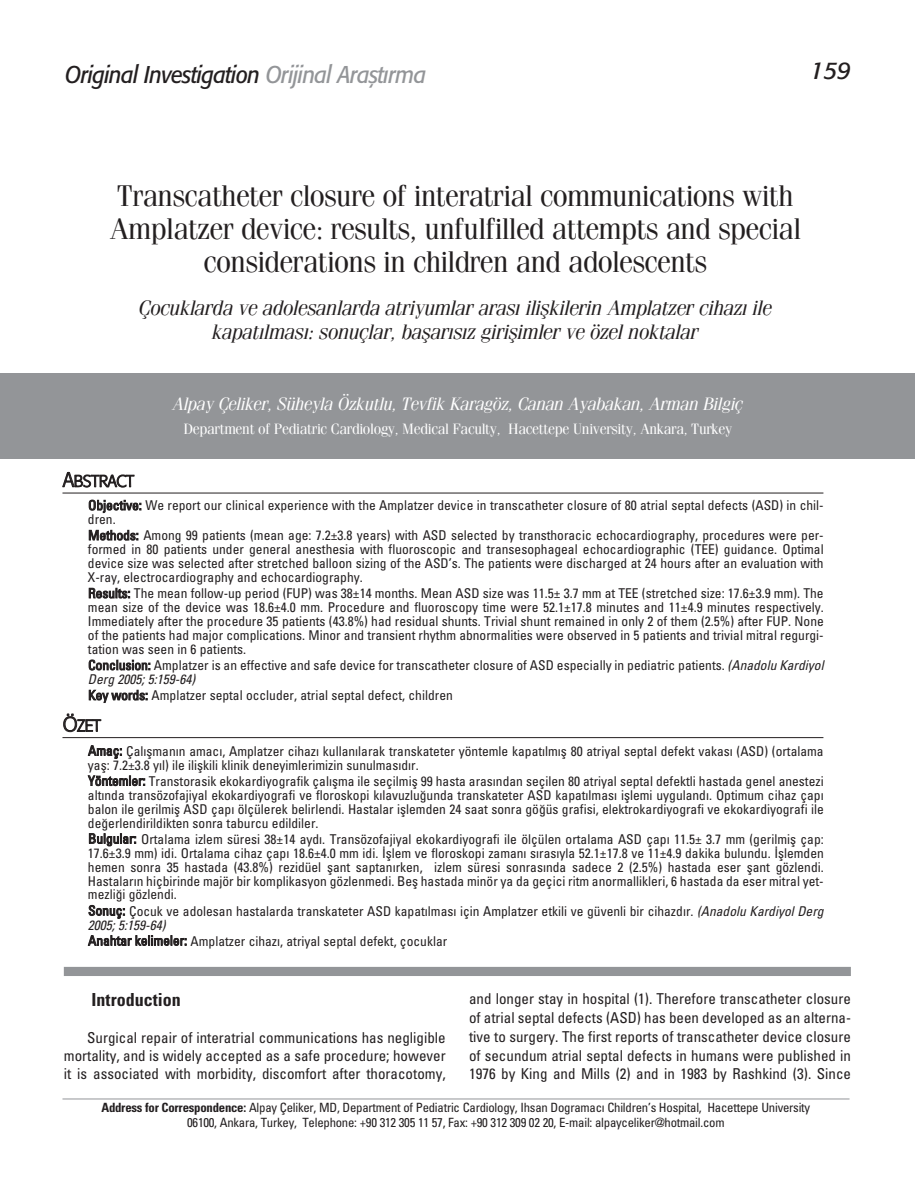
<style>
.page{position:relative;width:915px;height:1191px;background:#fff}
.page>*{position:absolute;margin:0;border:0;box-sizing:border-box;transform-origin:0 0}
.t1{font:30px/33px "Fenice";letter-spacing:-.02em;color:#231f20;text-align:center}
.t2{font:italic 24px "Formata";letter-spacing:-.03em;color:#231f20;scale:.9 1}
.t3{font:italic 24px "Formata";letter-spacing:-.03em;color:#231f20}
.t4{font:italic 21px/24px "Fenice";letter-spacing:-.02em;color:#231f20;text-align:center}
.t5{font:italic 18px "Fenice";letter-spacing:-.02em;color:#fff}
.t6{font:700 condensed 18px "Univers";color:#231f20}
.t7{font:300 16.5px "Formata";letter-spacing:-.03em;color:#231f20}
.t8{font:condensed 15px/18.8px "Univers";color:#231f20;text-align:justify}
.t9{font:15px "Fenice";letter-spacing:-.02em;color:#fff}
.t10{font:condensed 13.5px/14px "Univers";color:#231f20}
.t11{font:condensed 12.75px/15px "Univers";letter-spacing:-.02em;color:#231f20;text-align:center}
.s1{color:#939598}
.s2{font-size:20.25px}
.s3{font-style:italic}
.s4{font-weight:700}
</style>
<div class="page">
<div style="left:0;top:373px;width:914px;height:85px;background:#939598"></div>
<hr style="left:62px;top:493px;width:761px;height:1px;background:#231f20">
<hr style="left:62px;top:737px;width:761px;height:1px;background:#231f20">
<hr style="left:62px;top:1098px;width:787px;height:1px;background:#939598">
<div style="left:64px;top:967px;width:786px;height:9px;background:#939598"></div>
<h2 class="t2" style="left:65px;top:64px;width:403px">Original Investigation <span class="s1">Orijinal Araştırma</span></h2>
<h2 class="t3" style="left:810px;top:60px;width:42px">159</h2>
<h1 class="t1" style="left:109px;top:181px;width:692px">Transcatheter closure of interatrial communications with<br>Amplatzer device: results, unfulfilled attempts and special considerations in children and adolescents</h1>
<h3 class="t4" style="left:138px;top:298px;width:635px">Çocuklarda ve adolesanlarda atriyumlar aras› iliflkilerin Amplatzer cihaz› ile kapat›lmas›: sonuçlar, baflar›s›z giriflimler ve özel noktalar</h3>
<p class="t7" style="left:63px;top:474px;width:73px"><span class="s2">A</span>BSTRACT</p>
<h3 class="t5" style="left:172px;top:397px;width:572px">Alpay Çeliker, Süheyla Özkutlu, Tevfik Karagöz, Canan Ayabakan, Arman Bilgiç</h3>
<p class="t9" style="left:183px;top:423px;width:550px">Department of Pediatric Cardiology, Medical Faculty, Hacettepe University, Ankara, Turkey</p>
<p class="t10" style="left:88px;top:499px;width:737px">Objective: We report our clinical experience with the Amplatzer device in transcatheter closure of 80 atrial septal defects (ASD) in chil&shy;dren.</p>
<p class="t10" style="left:88px;top:530px;width:737px;text-align:justify">Methods: Among 99 patients (mean age: 7.2±3.8 years) with ASD selected by transthoracic echocardiography, procedures were per&shy;formed in 80 patients under general anesthesia with fluoroscopic and transesophageal echocardiographic (TEE) guidance. Optimal device size was selected after stretched balloon sizing of the ASD’s. The patients were discharged at 24 hours after an evaluation with X-ray, electrocardiography and echocardiography.</p>
<p class="t10" style="left:88px;top:587px;width:737px;text-align:justify">Results: The mean follow-up period (FUP) was 38±14 months. Mean ASD size was 11.5± 3.7 mm at TEE (stretched size: 17.6±3.9 mm). The mean size of the device was 18.6±4.0 mm. Procedure and fluoroscopy time were 52.1±17.8 minutes and 11±4.9 minutes respectively.<br>Immediately after the procedure 35 patients (43.8%) had residual shunts. Trivial shunt remained in only 2 of them (2.5%) after FUP. None of the patients had major complications. Minor and transient rhythm abnormalities were observed in 5 patients and trivial mitral regurgi&shy;tation was seen in 6 patients.</p>
<p class="t10" style="left:88px;top:659px;width:739px">Conclusion: Amplatzer is an effective and safe device for transcatheter closure of ASD especially in pediatric patients. <span class="s3">(Anadolu Kardiyol<br>Derg 2005;5:159-64)</span></p>
<p class="t10" style="left:88px;top:689px;width:366px">Key words: Amplatzer septal occluder, atrial septal defect, children</p>
<p class="t7" style="left:63px;top:718px;width:40px"><span class="s2">Ö</span>ZET</p>
<p class="t10" style="left:88px;top:745px;width:737px">Amaç: Çal›flman›n amac›, Amplatzer cihaz› kullan›larak transkateter yöntemle kapat›lm›fl 80 atriyal septal defekt vakas› (ASD) (ortalama yafl: 7.2±3.8 y›l) ile iliflkili klinik deneyimlerimizin sunulmas›d›r.</p>
<p class="t10" style="left:88px;top:775px;width:737px;text-align:justify">Yöntemler: Transtorasik ekokardiyografik çal›flma ile seçilmifl 99 hasta aras›ndan seçilen 80 atriyal septal defektli hastada genel anestezi alt›nda transözofajiyal ekokardiyografi ve floroskopi k›lavuzlu¤unda transkateter ASD kapat›lmas› ifllemi uyguland›. Optimum cihaz çap› balon ile gerilmifl ASD çap› ölçülerek belirlendi. Hastalar ifllemden 24 saat sonra gö¤üs grafisi, elektrokardiyografi ve ekokardiyografi ile de¤erlendirildikten sonra taburcu edildiler.</p>
<p class="t10" style="left:88px;top:833px;width:737px;text-align:justify">Bulgular: Ortalama izlem süresi 38±14 ayd›. Transözofajiyal ekokardiyografi ile ölçülen ortalama ASD çap› 11.5± 3.7 mm (gerilmifl çap:<br>17.6±3.9 mm) idi. Ortalama cihaz çap› 18.6±4.0 mm idi. ‹fllem ve floroskopi zaman› s›ras›yla 52.1±17.8 ve 11±4.9 dakika bulundu. ‹fllemden hemen sonra 35 hastada (43.8%) rezidüel flant saptan›rken, izlem süresi sonras›nda sadece 2 (2.5%) hastada eser flant gözlendi.<br>Hastalar›n hiçbirinde majör bir komplikasyon gözlenmedi. Befl hastada minör ya da geçici ritm anormallikleri, 6 hastada da eser mitral yet&shy;mezli¤i gözlendi.</p>
<p class="t10" style="left:88px;top:905px;width:739px">Sonuç: Çocuk ve adolesan hastalarda transkateter ASD kapat›lmas› için Amplatzer etkili ve güvenli bir cihazd›r. <span class="s3">(Anadolu Kardiyol Derg<br>2005;5:159-64)</span></p>
<p class="t10" style="left:88px;top:935px;width:360px">Anahtar kelimeler: Amplatzer cihaz›, atriyal septal defekt, çocuklar</p>
<h3 class="t6" style="left:92px;top:993px;width:91px">Introduction</h3>
<p class="t8" style="left:64px;top:1029px;width:383px;line-height:18.1px;text-indent:23px">Surgical repair of interatrial communications has negligible mortality, and is widely accepted as a safe procedure; however it is associated with morbidity, discomfort after thoracotomy,</p>
<p class="t8" style="left:469px;top:991px;width:383px">and longer stay in hospital (1). Therefore transcatheter closure of atrial septal defects (ASD) has been developed as an alterna&shy;tive to surgery. The first reports of transcatheter device closure of secundum atrial septal defects in humans were published in 1976 by King and Mills (2) and in 1983 by Rashkind (3). Since</p>
<p class="t11" style="left:101px;top:1101px;width:710px"><span class="s4">Address for Correspondence:</span> Alpay Çeliker, MD, Department of Pediatric Cardiology, Ihsan Dogramac› Children’s Hospital, Hacettepe University<br>06100, Ankara, Turkey, Telephone: +90 312 305 11 57, Fax: +90 312 309 02 20, E-mail: alpayceliker@hotmail.com</p>
</div>
